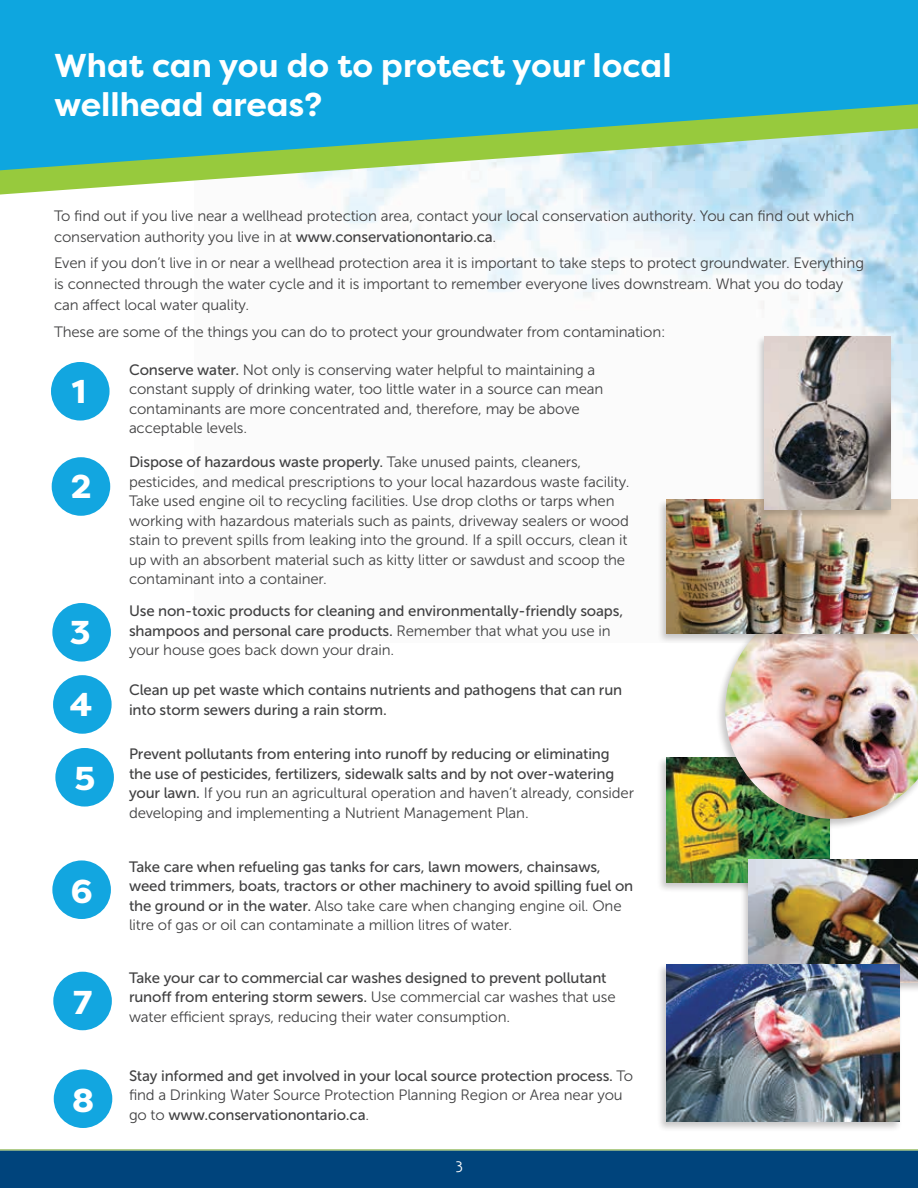
<style>
.page{position:relative;width:918px;height:1188px;background:#fff}
.page>*{position:absolute;margin:0;border:0;box-sizing:border-box;transform-origin:0 0}
.t1{font:700 33px/39px "Filson Pro";color:#fff}
.t2{font:800 33px/72.2px "Filson Pro";color:#fff}
.t3{font:15px/19.5px "Museo Sans 300";letter-spacing:-.01em;color:#414142}
.t4{font:15px/19.5px "Museo Sans 500";letter-spacing:-.01em;color:#414142}
.t5{font:15px "Shannon";color:#fff}
.s1{font-family:"Museo Sans 500"}
.s2{font-family:"Museo Sans 300"}
</style>
<div class="page">
<img style="left:344px;top:195px;width:574px;height:269px">
<svg style="left:0;top:170px;width:918px;height:25px"></svg>
<svg style="left:0;top:0;width:918px;height:170px;background:#2baecd"></svg>
<div style="left:657px;top:756px;width:175px;height:136px;background:#231f20;opacity:.25"></div>
<img style="left:666px;top:757px;width:164px;height:125px">
<div style="left:716px;top:607px;width:202px;height:222px;background:#231f20;opacity:.25"></div>
<img style="left:725px;top:644px;width:193px;height:175px">
<div style="left:0;top:1149px;width:918px;height:39px;background:#00447c"></div>
<div style="left:657px;top:498px;width:261px;height:146px;background:#231f20;opacity:.25"></div>
<img style="left:666px;top:500px;width:252px;height:133px">
<div style="left:740px;top:858px;width:178px;height:135px;background:#231f20;opacity:.25"></div>
<img style="left:749px;top:860px;width:169px;height:122px">
<div style="left:657px;top:963px;width:245px;height:170px;background:#231f20;opacity:.25"></div>
<img style="left:666px;top:965px;width:233px;height:157px">
<div style="left:755px;top:334px;width:138px;height:185px;background:#231f20;opacity:.25"></div>
<img style="left:764px;top:336px;width:126px;height:173px">
<div style="left:51px;top:362px;width:59px;height:59px;background:#12a6e0;border-radius:50%"></div>
<div style="left:52px;top:457px;width:58px;height:59px;background:#12a6e0;border-radius:50%"></div>
<div style="left:52px;top:603px;width:59px;height:59px;background:#12a6e0;border-radius:50%"></div>
<div style="left:53px;top:675px;width:59px;height:59px;background:#12a6e0;border-radius:50%"></div>
<div style="left:55px;top:748px;width:59px;height:59px;background:#12a6e0;border-radius:50%"></div>
<div style="left:52px;top:860px;width:59px;height:59px;background:#12a6e0;border-radius:50%"></div>
<div style="left:53px;top:972px;width:59px;height:58px;background:#12a6e0;border-radius:50%"></div>
<div style="left:54px;top:1069px;width:58px;height:59px;background:#12a6e0;border-radius:50%"></div>
<h1 class="t1" style="left:54px;top:46px;width:619px">What can you do to protect your local wellhead areas?</h1>
<p class="t3" style="left:54px;top:205px;width:802px;line-height:21px">To find out if you live near a wellhead protection area, contact your local conservation authority. You can find out which conservation authority you live in at <span class="s1">www.conservationontario.ca</span>.</p>
<p class="t3" style="left:54px;top:253px;width:812px;line-height:21px">Even if you don’t live in or near a wellhead protection area it is important to take steps to protect groundwater. Everything is connected through the water cycle and it is important to remember everyone lives downstream. What you do today can affect local water quality.</p>
<p class="t3" style="left:54px;top:322px;width:613px">These are some of the things you can do to protect your groundwater from contamination:</p>
<p class="t3" style="left:129px;top:360px;width:476px"><span class="s1">Conserve water.</span> Not only is conserving water helpful to maintaining a constant supply of drinking water, too little water in a source can mean contaminants are more concentrated and, therefore, may be above acceptable levels.</p>
<p class="t4" style="left:129px;top:452px;width:454px">Dispose of hazardous waste properly. <span class="s2">Take unused paints, cleaners,</span></p>
<p class="t3" style="left:129px;top:472px;width:502px">pesticides, and medical prescriptions to your local hazardous waste facility.<br>Take used engine oil to recycling facilities. Use drop cloths or tarps when working with hazardous materials such as paints, driveway sealers or wood stain to prevent spills from leaking into the ground. If a spill occurs, clean it up with an absorbent material such as kitty litter or sawdust and scoop the contaminant into a container.</p>
<p class="t4" style="left:129px;top:602px;width:496px">Use non-toxic products for cleaning and environmentally-friendly soaps, shampoos and personal care products. <span class="s2">Remember that what you use in</span></p>
<p class="t3" style="left:129px;top:641px;width:267px">your house goes back down your drain.</p>
<p class="t4" style="left:129px;top:680px;width:495px">Clean up pet waste which contains nutrients and pathogens that can run into storm sewers during a rain storm.</p>
<p class="t4" style="left:129px;top:744px;width:487px">Prevent pollutants from entering into runoff by reducing or eliminating the use of pesticides, fertilizers, sidewalk salts and by not over-watering</p>
<p class="t3" style="left:129px;top:783px;width:507px"><span class="s1">your lawn.</span> If you run an agricultural operation and haven’t already, consider developing and implementing a Nutrient Management Plan.</p>
<h1 class="t2" style="left:72px;top:356px;width:16px">1</h1>
<h1 class="t2" style="left:71px;top:451px;width:22px">2</h1>
<h1 class="t2" style="left:70px;top:597px;width:24px">3<br>4</h1>
<h1 class="t2" style="left:74px;top:743px;width:22px">5</h1>
<h1 class="t2" style="left:71px;top:856px;width:24px">6</h1>
<h1 class="t2" style="left:73px;top:967px;width:20px">7</h1>
<h1 class="t2" style="left:72px;top:1065px;width:24px">8</h1>
<p class="t4" style="left:129px;top:857px;width:506px">Take care when refueling gas tanks for cars, lawn mowers, chainsaws, weed trimmers, boats, tractors or other machinery to avoid spilling fuel on</p>
<p class="t3" style="left:129px;top:896px;width:494px"><span class="s1">the ground or in the water.</span> Also take care when changing engine oil. One litre of gas or oil can contaminate a million litres of water.</p>
<p class="t4" style="left:129px;top:968px;width:488px">Take your car to commercial car washes designed to prevent pollutant runoff from entering storm sewers. <span class="s2">Use commercial car washes that use</span></p>
<p class="t3" style="left:129px;top:1007px;width:383px">water efficient sprays, reducing their water consumption.</p>
<p class="t4" style="left:129px;top:1066px;width:506px">Stay informed and get involved in your local source protection process. <span class="s2">To</span></p>
<p class="t3" style="left:129px;top:1085px;width:495px">find a Drinking Water Source Protection Planning Region or Area near you</p>
<p class="t4" style="left:129px;top:1105px;width:242px"><span class="s2">go to</span> www.conservationontario.ca<span class="s2">.</span></p>
<p class="t5" style="left:455px;top:1158px;width:10px">3</p>
</div>
